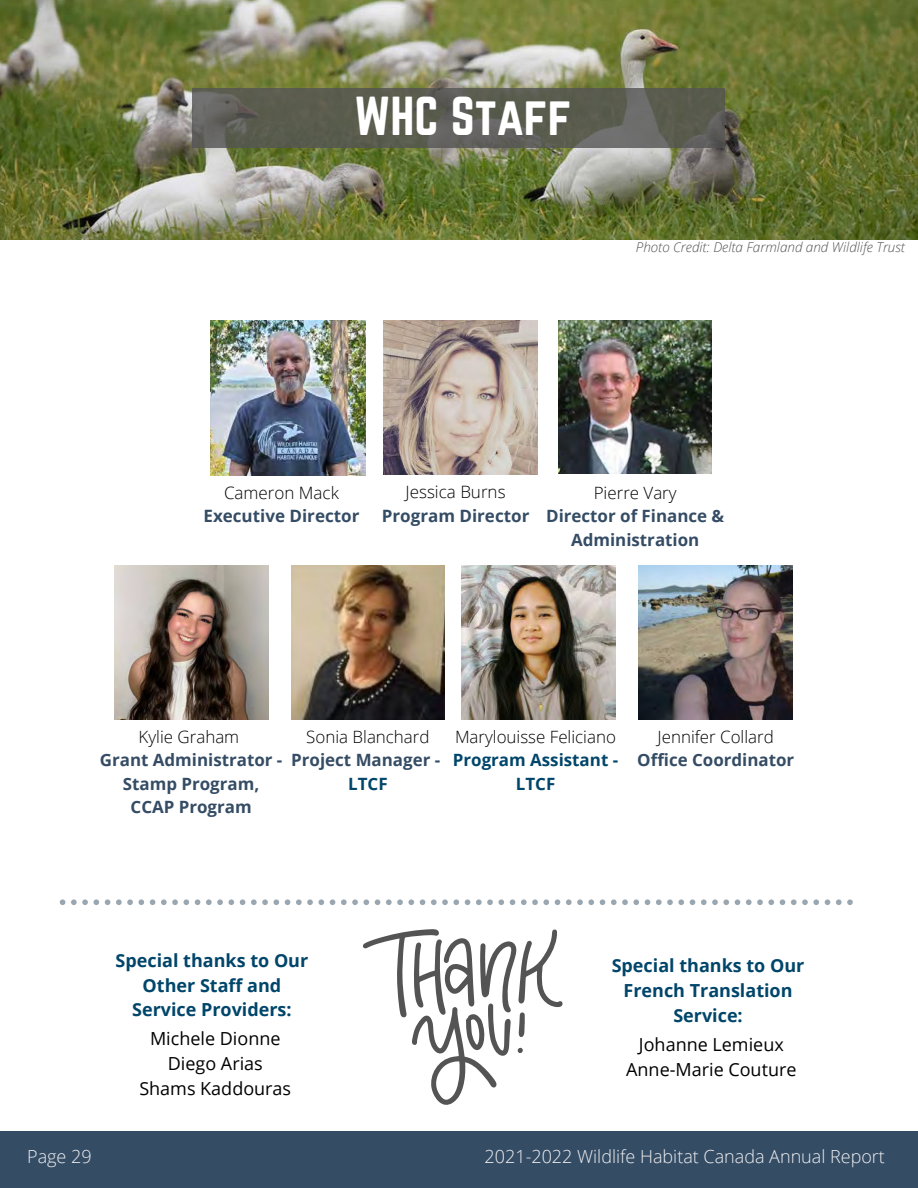
<style>
.page{position:relative;width:918px;height:1188px;background:#fff}
.page>*{position:absolute;margin:0;border:0;box-sizing:border-box;transform-origin:0 0}
.t1{font:48px "Norwester";color:#fff}
.t2{font:700 18px/24.8px "Open Sans";color:#00456a;text-align:center}
.t3{font:18px/24.8px "Open Sans";color:#000;text-align:center}
.t4{font:300 18px "Open Sans";color:#eff0f2}
.t5{font:700 16.95px/23.7px "Open Sans";color:#354c65;text-align:center}
.t6{font:300 16.95px "Open Sans";color:#000}
.t7{font:700 16.95px/23.7px "Open Sans";color:#00456a;text-align:center}
.t8{font:italic 300 13.5px "Open Sans";color:#545454}
</style>
<div class="page">
<img style="left:0;top:0;width:918px;height:240px">
<svg style="left:193px;top:88px;width:532px;height:60px;background:#5d5e54"></svg>
<img style="left:211px;top:321px;width:155px;height:155px">
<img style="left:559px;top:321px;width:153px;height:153px">
<img style="left:383px;top:321px;width:154px;height:154px">
<img style="left:115px;top:565px;width:154px;height:154px">
<svg style="left:60px;top:899px;width:793px;height:6px"></svg>
<svg style="left:363px;top:929px;width:200px;height:176px"></svg>
<img style="left:639px;top:565px;width:154px;height:154px">
<img style="left:462px;top:565px;width:154px;height:154px">
<img style="left:291px;top:565px;width:154px;height:154px">
<div style="left:0;top:1132px;width:918px;height:56px;background:#354c65"></div>
<h1 class="t1" style="left:354px;top:87px;width:219px">WHC Staff</h1>
<p class="t8" style="left:636px;top:237px;width:271px">Photo Credit: Delta Farmland and Wildlife Trust</p>
<p class="t6" style="left:224px;top:481px;width:116px">Cameron Mack</p>
<p class="t5" style="left:203px;top:504px;width:157px">Executive Director</p>
<p class="t6" style="left:406px;top:480px;width:101px">Jessica Burns</p>
<p class="t5" style="left:382px;top:503px;width:149px">Program Director</p>
<p class="t6" style="left:594px;top:481px;width:84px">Pierre Vary</p>
<p class="t5" style="left:546px;top:504px;width:180px">Director of Finance &amp;<br>Administration</p>
<p class="t6" style="left:139px;top:724px;width:102px">Kylie Graham</p>
<p class="t5" style="left:100px;top:748px;width:184px">Grant Administrator -<br>Stamp Program,<br>CCAP Program</p>
<p class="t6" style="left:306px;top:724px;width:125px">Sonia Blanchard</p>
<p class="t5" style="left:291px;top:748px;width:150px">Project Manager -</p>
<p class="t7" style="left:348px;top:771px;width:41px">LTCF</p>
<p class="t6" style="left:455px;top:724px;width:162px">Marylouisse Feliciano</p>
<p class="t7" style="left:453px;top:748px;width:167px">Program Assistant -<br>LTCF</p>
<p class="t6" style="left:658px;top:724px;width:118px">Jennifer Collard</p>
<p class="t5" style="left:637px;top:748px;width:159px">Office Coordinator</p>
<p class="t2" style="left:116px;top:947px;width:194px">Special thanks to Our<br>Other Staff and<br>Service Providers:</p>
<p class="t3" style="left:139px;top:1026px;width:153px">Michele Dionne<br>Diego Arias<br>Shams Kaddouras</p>
<p class="t2" style="left:612px;top:953px;width:194px">Special thanks to Our<br>French Translation<br>Service:</p>
<p class="t3" style="left:626px;top:1032px;width:172px">Johanne Lemieux<br>Anne-Marie Couture</p>
<p class="t4" style="left:27px;top:1144px;width:66px">Page 29</p>
<p class="t4" style="left:485px;top:1144px;width:402px">2021-2022 Wildlife Habitat Canada Annual Report</p>
</div>
